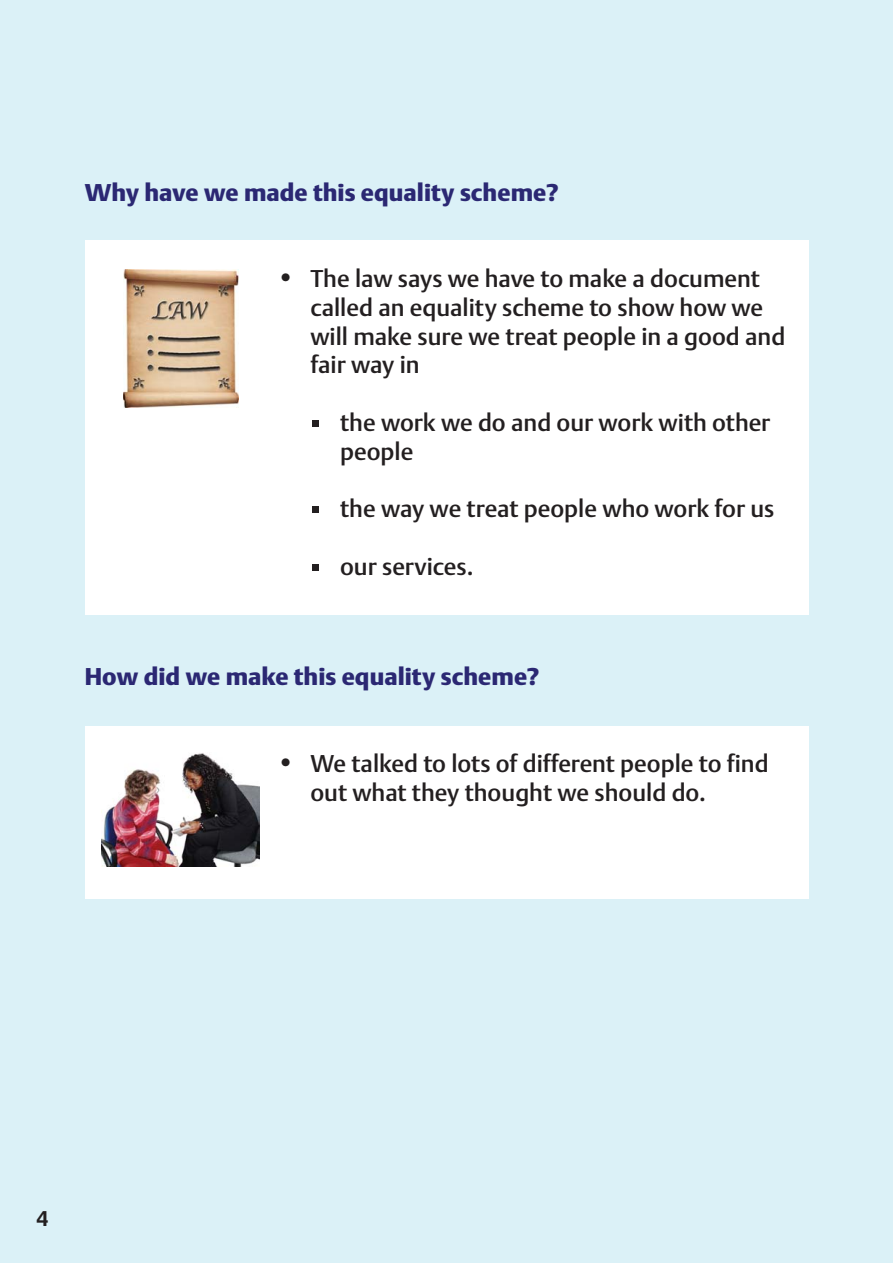
<style>
.page{position:relative;width:893px;height:1263px;background:#fff}
.page>*{position:absolute;margin:0;border:0;box-sizing:border-box;transform-origin:0 0}
.t1{font:24px/28.8px "DTL Argo T Medium";color:#231f20}
.t2{font:24px "DTL Argo T Black";color:#2b2873}
.t3{font:700 21px "DTL Argo T";color:#231f20}
.s1{font-size:27px}
</style>
<div class="page">
<div style="left:0;top:0;width:892px;height:1263px;background:#dbf1f7"></div>
<div style="left:85px;top:726px;width:723px;height:173px;background:#fff"></div>
<div style="left:85px;top:240px;width:723px;height:374px;background:#fff"></div>
<svg style="left:312px;top:564px;width:6px;height:6px"></svg>
<div style="left:312px;top:506px;width:6px;height:7px;background:#231f20"></div>
<svg style="left:312px;top:420px;width:6px;height:6px"></svg>
<img style="left:102px;top:753px;width:157px;height:114px">
<img style="left:123px;top:269px;width:115px;height:139px">
<h2 class="t2" style="left:85px;top:182px;width:475px">Why have we made this equality scheme?</h2>
<p class="t1" style="left:310px;top:266px;width:476px;text-indent:-34px"><span class="s1">•</span> The law says we have to make a document called an equality scheme to show how we will make sure we treat people in a good and fair way in</p>
<p class="t1" style="left:340px;top:410px;width:431px">the work we do and our work with other people</p>
<p class="t1" style="left:340px;top:496px;width:435px">the way we treat people who work for us</p>
<p class="t1" style="left:340px;top:554px;width:135px">our services.</p>
<h2 class="t2" style="left:85px;top:667px;width:456px">How did we make this equality scheme?</h2>
<p class="t1" style="left:310px;top:751px;width:460px;text-indent:-34px"><span class="s1">•</span> We talked to lots of different people to find out what they thought we should do.</p>
<p class="t3" style="left:36px;top:1210px;width:13px">4</p>
</div>
